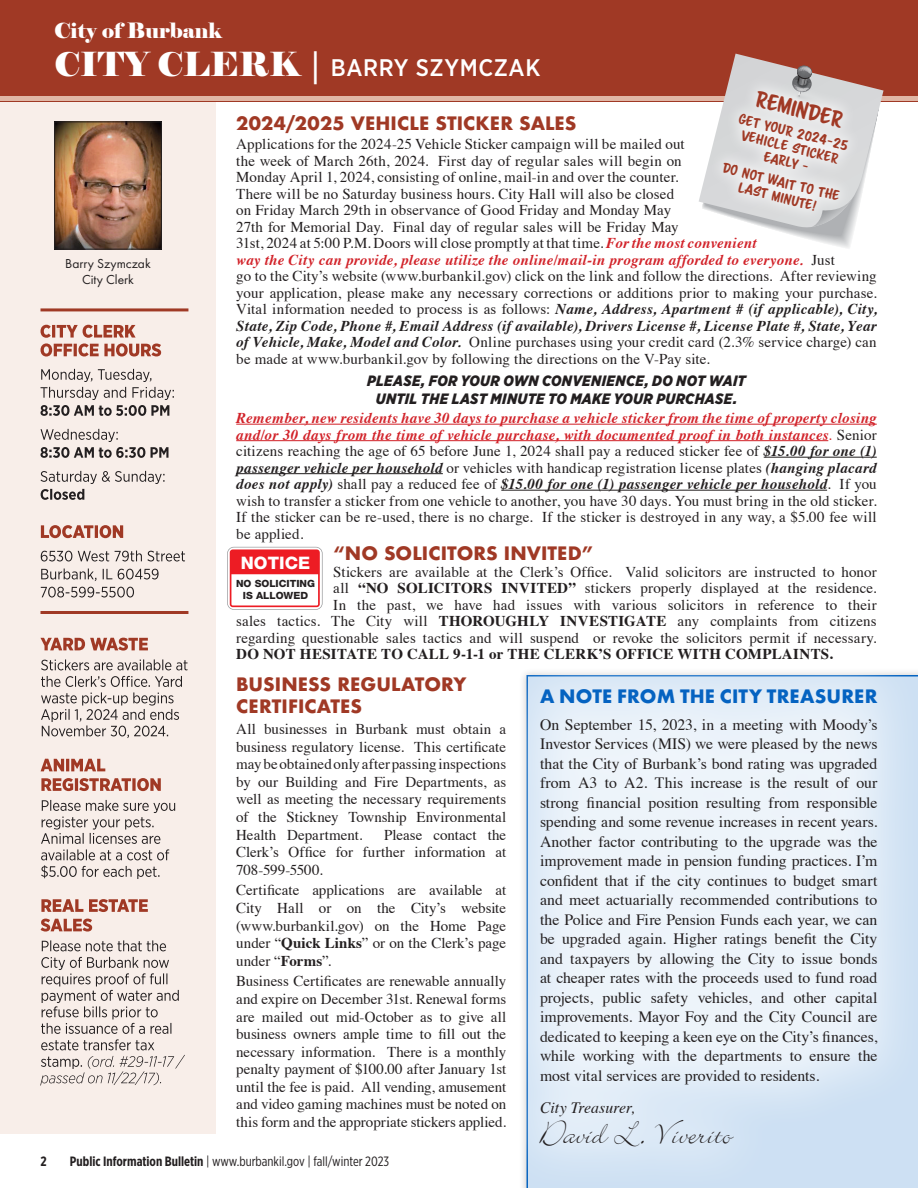
<style>
.page{position:relative;width:918px;height:1188px;background:#fff}
.page>*{position:absolute;margin:0;border:0;box-sizing:border-box;transform-origin:0 0}
.t1{font:36px "Bickley Script Let Plain";color:#231f20}
.t2{font:500 24px "Gotham Narrow";letter-spacing:.025em;color:#fff}
.t3{font:21px "Elephant";color:#fff}
.t4{font:20.25px "Scriptorama Markdown JF";color:#a03925}
.t5{font:700 18px/21.6px "Futura";letter-spacing:.005em;color:#a03925}
.t6{font:700 18px "Futura";letter-spacing:.01em;color:#0563c1}
.t7{font:800 17.25px "Helvetica Neue";color:#fff}
.t8{font:15.75px/19.5px "Times";color:#231f20;text-align:justify}
.t9{font:italic 15.75px "Times";color:#231f20}
.t10{font:15px/16.5px "Times";letter-spacing:.01em;color:#231f20;text-align:justify}
.t11{font:italic 900 15px/18px "Gotham Narrow";letter-spacing:.015em;color:#231f20;text-align:center}
.t12{font:700 15px "Times";letter-spacing:.015em;color:#231f20}
.t13{font:13.5px "Gotham X Narrow";color:#231f20}
.t14{font:13.5px/16.2px "Futura PT";color:#231f20;text-align:center}
.t15{font:700 13.5px "Gotham X Narrow";color:#231f20}
.t16{font:12.6px/15.1px "Scriptorama Markdown JF";color:#a03925;text-align:center}
.t17{font:800 9.9px/12px "Helvetica Neue";color:#231f20;text-align:center}
.s1{font-family:"Elephant";font-weight:400;font-size:33px}
.s2{font-weight:700;font-style:italic;color:#d2232a}
.s3{font-weight:700;font-style:italic}
.s4{color:#d2232a}
.s5{font-weight:700}
</style>
<div class="page">
<div style="left:0;top:101px;width:216px;height:1033px;background:#f8eee9"></div>
<div style="left:0;top:0;width:918px;height:101px;background:#a03925"></div>
<svg style="left:41px;top:587px;width:93px;height:11px"></svg>
<svg style="left:41px;top:569px;width:118px;height:12px"></svg>
<svg style="left:41px;top:551px;width:144px;height:11px"></svg>
<svg style="left:41px;top:525px;width:82px;height:13px"></svg>
<svg style="left:41px;top:471px;width:124px;height:29px"></svg>
<svg style="left:41px;top:429px;width:128px;height:29px"></svg>
<svg style="left:41px;top:369px;width:133px;height:47px"></svg>
<svg style="left:41px;top:325px;width:120px;height:32px"></svg>
<hr style="left:40px;top:308px;width:148px;height:3px;background:#a03925">
<hr style="left:40px;top:611px;width:148px;height:3px;background:#a03925">
<svg style="left:40px;top:957px;width:145px;height:128px"></svg>
<svg style="left:42px;top:940px;width:124px;height:11px"></svg>
<svg style="left:41px;top:919px;width:51px;height:13px"></svg>
<svg style="left:41px;top:899px;width:107px;height:13px"></svg>
<svg style="left:41px;top:800px;width:134px;height:79px"></svg>
<svg style="left:41px;top:778px;width:120px;height:13px"></svg>
<svg style="left:41px;top:759px;width:64px;height:12px"></svg>
<svg style="left:41px;top:676px;width:141px;height:62px"></svg>
<svg style="left:41px;top:659px;width:147px;height:11px"></svg>
<svg style="left:40px;top:638px;width:108px;height:13px"></svg>
<div style="left:490px;top:639px;width:428px;height:549px;background:#fff;opacity:.75"></div>
<img style="left:56px;top:124px;width:104px;height:124px">
<div style="left:54px;top:122px;width:108px;height:128px;border:1px solid #231f20"></div>
<hr style="left:0;top:97px;width:918px;height:4px;background:#e0b6a5">
<hr style="left:236px;top:424px;width:641px;height:1px;background:#d2232a">
<hr style="left:236px;top:440px;width:592px;height:1px;background:#d2232a">
<hr style="left:764px;top:457px;width:113px;height:1px;background:#231f20">
<hr style="left:236px;top:473px;width:207px;height:1px;background:#231f20">
<hr style="left:501px;top:490px;width:326px;height:1px;background:#231f20">
<svg style="left:699px;top:54px;width:185px;height:194px"></svg>
<svg style="left:227px;top:547px;width:96px;height:63px"></svg>
<h3 class="t3" style="left:54px;top:17px;width:169px">City of Burbank</h3>
<h2 class="t2" style="left:54px;top:53px;width:488px"><span class="s1">CITY CLERK |</span> BARRY SZYMCZAK</h2>
<p class="t14" style="left:65px;top:255px;width:87px">Barry Szymczak<br>City Clerk</p>
<h3 class="t4" style="left:759px;top:85px;width:90px;rotate:14deg">REMINDER</h3>
<p class="t16" style="left:741px;top:111px;width:114px;rotate:14deg">GET YOUR 2024-25<br>VEHICLE STICKER<br>EARLY -</p>
<p class="t5" style="left:236px;top:112px;width:342px">2024/2025 VEHICLE STICKER SALES</p>
<p class="t10" style="left:236px;top:135px;width:642px;text-align:left">Applications for the 2024-25 Vehicle Sticker campaign will be mailed out<br>the week of March 26th, 2024. First day of regular sales will begin on<br>Monday April 1, 2024, consisting of online, mail-in and over the counter.<br>There will be no Saturday business hours. City Hall will also be closed<br>on Friday March 29th in observance of Good Friday and Monday May<br>27th for Memorial Day. Final day of regular sales will be Friday May<br>31st, 2024 at 5:00 P.M. Doors will close promptly at that time. <span class="s2">For the most convenient<br>way the City can provide, please utilize the online/mail-in program afforded to everyone.</span> Just<br>go to the City’s website (www.burbankil.gov) click on the link and follow the directions. After reviewing your application, please make any necessary corrections or additions prior to making your purchase.<br>Vital information needed to process is as follows: <span class="s3">Name, Address, Apartment # (if applicable), City, State, Zip Code, Phone #, Email Address (if available), Drivers License #, License Plate #, State, Year of Vehicle, Make, Model and Color.</span> Online purchases using your credit card (2.3% service charge) can be made at www.burbankil.gov by following the directions on the V-Pay site.</p>
<p class="t11" style="left:367px;top:371px;width:380px">PLEASE, FOR YOUR OWN CONVENIENCE, DO NOT WAIT<br>UNTIL THE LAST MINUTE TO MAKE YOUR PURCHASE.</p>
<p class="t10" style="left:236px;top:409px;width:642px"><span class="s2">Remember, new residents have 30 days to purchase a vehicle sticker from the time of property closing and/or 30 days from the time of vehicle purchase, with documented proof in both instances</span><span class="s4">.</span> Senior citizens reaching the age of 65 before June 1, 2024 shall pay a reduced sticker fee of <span class="s3">$15.00 for one (1) passenger vehicle per household</span> or vehicles with handicap registration license plates <span class="s3">(hanging placard does not apply)</span> shall pay a reduced fee of <span class="s3">$15.00 for one (1) passenger vehicle per household</span>. If you wish to transfer a sticker from one vehicle to another, you have 30 days. You must bring in the old sticker.<br>If the sticker can be re-used, there is no charge. If the sticker is destroyed in any way, a $5.00 fee will be applied.</p>
<p class="t5" style="left:333px;top:543px;width:262px">“NO SOLICITORS INVITED”</p>
<p class="t10" style="left:236px;top:562px;width:642px;text-align:right">Stickers are available at the Clerk’s Office. Valid solicitors are instructed to honor<br>all <span class="s5">“NO SOLICITORS INVITED”</span> stickers properly displayed at the residence.<br>In the past, we have had issues with various solicitors in reference to their<br>sales tactics. The City will <span class="s5">THOROUGHLY INVESTIGATE</span> any complaints from citizens regarding questionable sales tactics and will suspend or revoke the solicitors permit if necessary.</p>
<p class="t12" style="left:236px;top:640px;width:598px">DO NOT HESITATE TO CALL 9-1-1 or THE CLERK’S OFFICE WITH COMPLAINTS.</p>
<p class="t16" style="left:725px;top:160px;width:122px;rotate:14deg">DO NOT WAIT TO THE<br>LAST MINUTE!</p>
<p class="t7" style="left:241px;top:552px;width:71px">NOTICE</p>
<p class="t17" style="left:236px;top:578px;width:80px">NO SOLICITING<br>IS ALLOWED</p>
<p class="t5" style="left:236px;top:674px;width:232px">BUSINESS REGULATORY<br>CERTIFICATES</p>
<p class="t10" style="left:236px;top:719px;width:272px;line-height:17.5px">All businesses in Burbank must obtain a business regulatory license. This certificate may be obtained only after passing inspections by our Building and Fire Departments, as well as meeting the necessary requirements of the Stickney Township Environmental Health Department.</p>
<p class="t10" style="left:236px;top:824px;width:271px;line-height:17.5px;text-indent:148px">Please contact the Clerk’s Office for further information at 708-599-5500.</p>
<p class="t10" style="left:236px;top:880px;width:272px;line-height:17.5px">Certificate applications are available at City Hall or on the City’s website (www.burbankil.gov) on the Home Page under “<span class="s5">Quick Links</span>” or on the Clerk’s page under “<span class="s5">Forms</span>”.</p>
<p class="t10" style="left:236px;top:971px;width:272px;line-height:17.5px">Business Certificates are renewable annually and expire on December 31st. Renewal forms are mailed out mid-October as to give all business owners ample time to fill out the necessary information. There is a monthly penalty payment of $100.00 after January 1st until the fee is paid. All vending, amusement and video gaming machines must be noted on this form and the appropriate stickers applied.</p>
<p class="t6" style="left:540px;top:684px;width:339px">A NOTE FROM THE CITY TREASURER</p>
<p class="t8" style="left:540px;top:713px;width:339px">On September 15, 2023, in a meeting with Moody’s Investor Services (MIS) we were pleased by the news that the City of Burbank’s bond rating was upgraded from A3 to A2. This increase is the result of our strong financial position resulting from responsible spending and some revenue increases in recent years.<br>Another factor contributing to the upgrade was the improvement made in pension funding practices. I’m confident that if the city continues to budget smart and meet actuarially recommended contributions to the Police and Fire Pension Funds each year, we can be upgraded again. Higher ratings benefit the City and taxpayers by allowing the City to issue bonds at cheaper rates with the proceeds used to fund road projects, public safety vehicles, and other capital improvements. Mayor Foy and the City Council are dedicated to keeping a keen eye on the City’s finances, while working with the departments to ensure the most vital services are provided to residents.</p>
<p class="t9" style="left:540px;top:1094px;width:96px">City Treasurer,</p>
<h1 class="t1" style="left:540px;top:1118px;width:193px">David L. Viverito</h1>
<p class="t15" style="left:40px;top:1153px;width:8px">2</p>
<p class="t13" style="left:70px;top:1154px;width:321px"><span class="s5">Public Information Bulletin</span> | www.burbankil.gov | fall/winter 2023</p>
</div>
